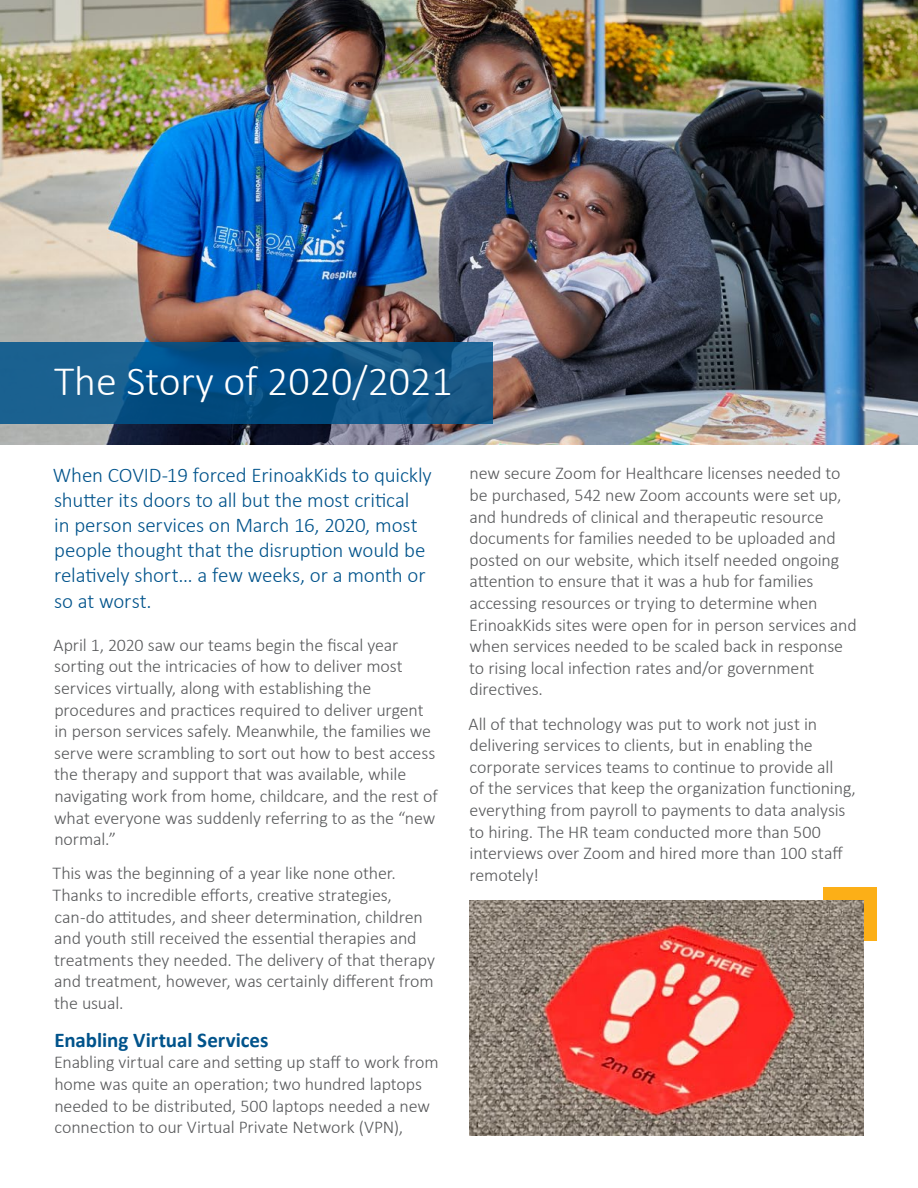
<style>
.page{position:relative;width:918px;height:1188px;background:#fff}
.page>*{position:absolute;margin:0;border:0;box-sizing:border-box;transform-origin:0 0}
.t1{font:300 42px "Calibri";color:#fff}
.t2{font:300 21px/25.2px "Calibri";letter-spacing:-.005em;color:#00538b}
.t3{font:700 21px "Calibri";letter-spacing:-.005em;color:#00538b}
.t4{font:300 18px/21.6px "Calibri";letter-spacing:-.01em;color:#58595b}
</style>
<div class="page">
<img style="left:0;top:0;width:918px;height:444px">
<svg style="left:0;top:342px;width:492px;height:82px;background:#0e5587"></svg>
<div style="left:823px;top:887px;width:54px;height:54px;background:#fcaf17"></div>
<img style="left:469px;top:901px;width:395px;height:234px">
<p class="t1" style="left:54px;top:355px;width:400px">The Story of 2020/2021</p>
<p class="t2" style="left:53px;top:462px;width:380px">When COVID-19 forced ErinoakKids to quickly shutter its doors to all but the most critical<br>in person services on March 16, 2020, most people thought that the disruption would be relatively short… a few weeks, or a month or</p>
<p class="t2" style="left:54px;top:588px;width:99px">so at worst.</p>
<p class="t4" style="left:54px;top:634px;width:351px">April 1, 2020 saw our teams begin the fiscal year sorting out the intricacies of how to deliver most</p>
<p class="t4" style="left:54px;top:677px;width:319px">services virtually, along with establishing the</p>
<p class="t4" style="left:54px;top:699px;width:371px">procedures and practices required to deliver urgent</p>
<p class="t4" style="left:54px;top:720px;width:383px">in person services safely. Meanwhile, the families we serve were scrambling to sort out how to best access the therapy and support that was available, while</p>
<p class="t4" style="left:54px;top:785px;width:385px">navigating work from home, childcare, and the rest of</p>
<p class="t4" style="left:54px;top:807px;width:383px">what everyone was suddenly referring to as the “new normal.”</p>
<p class="t4" style="left:53px;top:862px;width:345px">This was the beginning of a year like none other.</p>
<p class="t4" style="left:53px;top:884px;width:372px">Thanks to incredible efforts, creative strategies, can-do attitudes, and sheer determination, children and youth still received the essential therapies and</p>
<p class="t4" style="left:54px;top:949px;width:382px">treatments they needed. The delivery of that therapy</p>
<p class="t4" style="left:54px;top:970px;width:381px">and treatment, however, was certainly different from</p>
<p class="t4" style="left:54px;top:992px;width:71px">the usual.</p>
<p class="t3" style="left:54px;top:1025px;width:216px">Enabling Virtual Services</p>
<p class="t4" style="left:54px;top:1051px;width:386px">Enabling virtual care and setting up staff to work from home was quite an operation; two hundred laptops needed to be distributed, 500 laptops needed a new connection to our Virtual Private Network (VPN),</p>
<p class="t4" style="left:469px;top:462px;width:373px">new secure Zoom for Healthcare licenses needed to be purchased, 542 new Zoom accounts were set up,</p>
<p class="t4" style="left:469px;top:506px;width:356px">and hundreds of clinical and therapeutic resource</p>
<p class="t4" style="left:469px;top:527px;width:371px">documents for families needed to be uploaded and posted on our website, which itself needed ongoing</p>
<p class="t4" style="left:469px;top:570px;width:346px">attention to ensure that it was a hub for families</p>
<p class="t4" style="left:469px;top:592px;width:350px">accessing resources or trying to determine when</p>
<p class="t4" style="left:469px;top:614px;width:389px">ErinoakKids sites were open for in person services and</p>
<p class="t4" style="left:469px;top:635px;width:375px">when services needed to be scaled back in response</p>
<p class="t4" style="left:469px;top:657px;width:347px">to rising local infection rates and/or government directives.</p>
<p class="t4" style="left:469px;top:713px;width:350px">All of that technology was put to work not just in delivering services to clients, but in enabling the</p>
<p class="t4" style="left:470px;top:756px;width:388px">corporate services teams to continue to provide all<br>of the services that keep the organization functioning,</p>
<p class="t4" style="left:470px;top:799px;width:377px">everything from payroll to payments to data analysis</p>
<p class="t4" style="left:469px;top:821px;width:375px">to hiring. The HR team conducted more than 500 interviews over Zoom and hired more than 100 staff</p>
<p class="t4" style="left:469px;top:864px;width:71px">remotely!</p>
</div>
